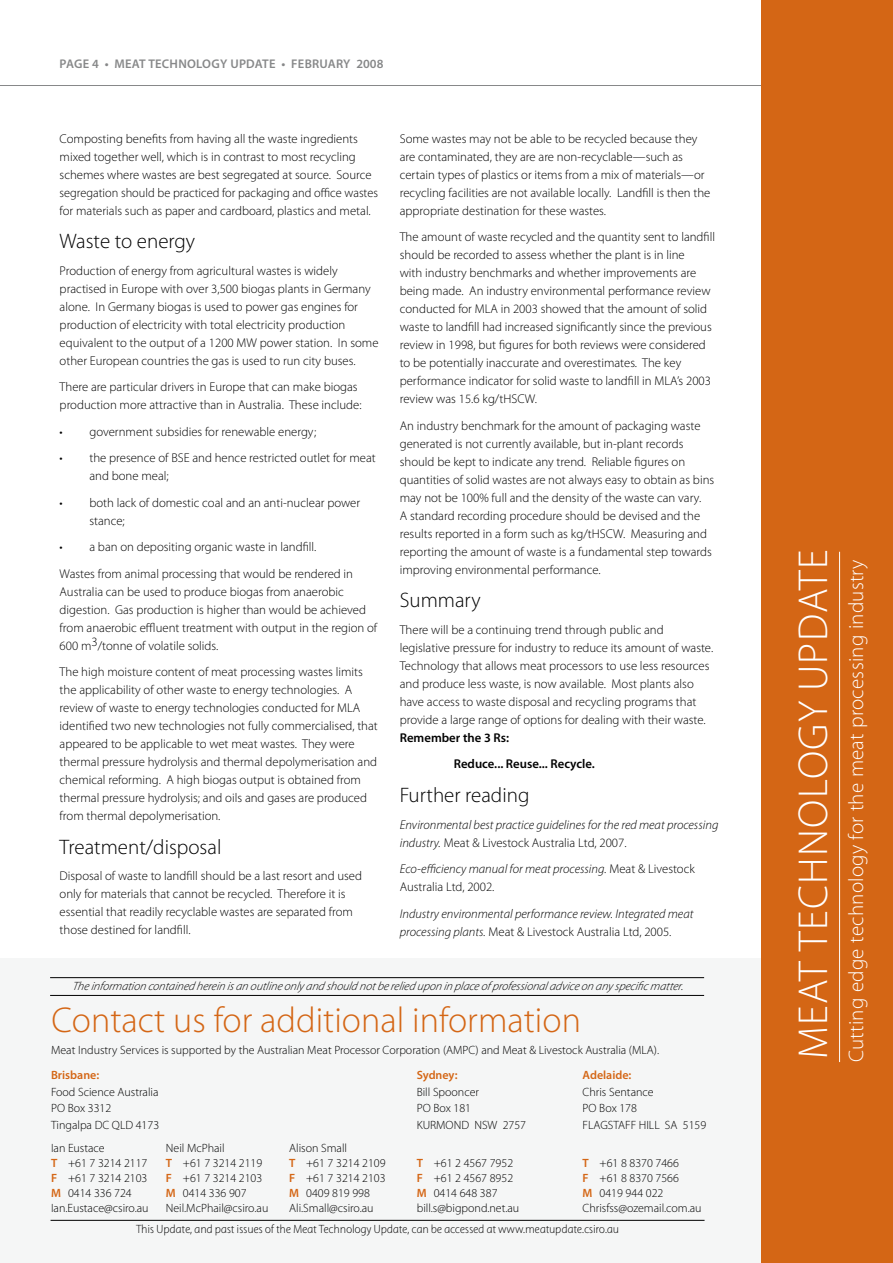
<style>
.page{position:relative;width:893px;height:1263px;background:#fff}
.page>*{position:absolute;margin:0;border:0;box-sizing:border-box;transform-origin:0 0}
.t1{font:300 42px "Myriad Pro";letter-spacing:.035em;color:#fff}
.t2{font:300 36px "Myriad Pro";color:#d46615}
.t3{font:300 21px "Myriad Pro";color:#000}
.t4{font:300 21px "Myriad Pro";letter-spacing:.01em;color:#fff}
.t5{font:300 12.75px/18px "Myriad Pro";color:#000}
.t6{font:italic 300 12.75px/18px "Myriad Pro";color:#000}
.t7{font:600 12.75px/26.4px "Myriad Pro";color:#000}
.t8{font:600 12.6px "Myriad Pro";letter-spacing:.02em;color:#878889}
.t9{font:300 12px "Myriad Pro";color:#000}
.t10{font:italic 300 12px "Myriad Pro";color:#000}
.t11{font:600 12px "Myriad Pro";color:#d46615}
.s1{font-style:normal}
.s2{font-weight:600;color:#d46615}
</style>
<div class="page">
<div style="left:0;top:959px;width:893px;height:304px;background:#f5f6f6"></div>
<hr style="left:50px;top:977px;width:654px;height:1px;background:#000">
<hr style="left:50px;top:995px;width:654px;height:1px;background:#000">
<hr style="left:0;top:85px;width:819px;height:1px;background:#878889">
<div style="left:762px;top:0;width:131px;height:1263px;background:#d46615"></div>
<hr style="left:839px;top:552px;width:1px;height:510px;background:#fff">
<hr style="left:51px;top:1220px;width:654px;height:1px;background:#000">
<p class="t8" style="left:60px;top:56px;width:74px">PAGE 4 • Meat</p>
<p class="t8" style="left:148px;top:56px;width:173px">Technology UPDATE • Februar</p>
<p class="t8" style="left:343px;top:56px;width:42px">y 2008</p>
<p class="t5" style="left:60px;top:129px;width:320px">Composting benefits from having all the waste ingredients mixed together well, which is in contrast to most recycling schemes where wastes are best segregated at source. Source segregation should be practiced for packaging and office wastes for materials such as paper and cardboard, plastics and metal.</p>
<h3 class="t3" style="left:60px;top:229px;width:137px">Waste to energy</h3>
<p class="t5" style="left:60px;top:261px;width:320px">Production of energy from agricultural wastes is widely practised in Europe with over 3,500 biogas plants in Germany alone. In Germany biogas is used to power gas engines for production of electricity with total electricity production equivalent to the output of a 1200 MW power station. In some other European countries the gas is used to run city buses.</p>
<p class="t5" style="left:60px;top:378px;width:303px">There are particular drivers in Europe that can make biogas production more attractive than in Australia. These include:</p>
<p class="t5" style="left:60px;top:422px;width:258px">• government subsidies for renewable energy;</p>
<p class="t5" style="left:89px;top:449px;width:288px;text-indent:-30px">• the presence of BSE and hence restricted outlet for meat and bone meal;</p>
<p class="t5" style="left:89px;top:493px;width:272px;text-indent:-30px">• both lack of domestic coal and an anti-nuclear power stance;</p>
<p class="t5" style="left:60px;top:534px;width:295px;line-height:26.5px">• a ban on depositing organic waste in landfill.<br>Wastes from animal processing that would be rendered in</p>
<p class="t5" style="left:60px;top:582px;width:319px">Australia can be used to produce biogas from anaerobic digestion. Gas production is higher than would be achieved from anaerobic effluent treatment with output in the region of 600 m3/tonne of volatile solids.</p>
<p class="t5" style="left:60px;top:663px;width:320px">The high moisture content of meat processing wastes limits the applicability of other waste to energy technologies. A review of waste to energy technologies conducted for MLA identified two new technologies not fully commercialised, that appeared to be applicable to wet meat wastes. They were thermal pressure hydrolysis and thermal depolymerisation and chemical reforming. A high biogas output is obtained from thermal pressure hydrolysis; and oils and gases are produced from thermal depolymerisation.</p>
<h3 class="t3" style="left:60px;top:834px;width:163px">Treatment/disposal</h3>
<p class="t5" style="left:60px;top:867px;width:304px">Disposal of waste to landfill should be a last resort and used only for materials that cannot be recycled. Therefore it is essential that readily recyclable wastes are separated from those destined for landfill.</p>
<p class="t5" style="left:400px;top:129px;width:312px">Some wastes may not be able to be recycled because they are contaminated, they are are non-recyclable—such as certain types of plastics or items from a mix of materials—or recycling facilities are not available locally. Landfill is then the appropriate destination for these wastes.</p>
<p class="t5" style="left:400px;top:228px;width:317px">The amount of waste recycled and the quantity sent to landfill should be recorded to assess whether the plant is in line<br>with industry benchmarks and whether improvements are being made. An industry environmental performance review conducted for MLA in 2003 showed that the amount of solid waste to landfill had increased significantly since the previous review in 1998, but figures for both reviews were considered to be potentially inaccurate and overestimates. The key performance indicator for solid waste to landfill in MLA’s 2003 review was 15.6 kg/tHSCW.</p>
<p class="t5" style="left:400px;top:416px;width:316px">An industry benchmark for the amount of packaging waste generated is not currently available, but in-plant records should be kept to indicate any trend. Reliable figures on quantities of solid wastes are not always easy to obtain as bins may not be 100% full and the density of the waste can vary.<br>A standard recording procedure should be devised and the results reported in a form such as kg/tHSCW. Measuring and reporting the amount of waste is a fundamental step towards improving environmental performance.</p>
<h3 class="t3" style="left:400px;top:588px;width:82px">Summary</h3>
<p class="t5" style="left:400px;top:620px;width:315px">There will be a continuing trend through public and legislative pressure for industry to reduce its amount of waste.<br>Technology that allows meat processors to use less resources and produce less waste, is now available. Most plants also have access to waste disposal and recycling programs that provide a large range of options for dealing with their waste.</p>
<p class="t7" style="left:454px;top:724px;width:143px;text-indent:-54px">Remember the 3 Rs:<br>Reduce... Reuse... Recycle.</p>
<h3 class="t3" style="left:400px;top:782px;width:131px">Further reading</h3>
<p class="t6" style="left:400px;top:815px;width:320px">Environmental best practice guidelines for the red meat processing industry. <span class="s1">Meat &amp; Livestock Australia Ltd, 2007.</span></p>
<p class="t6" style="left:400px;top:860px;width:297px">Eco-efficiency manual for meat processing. <span class="s1">Meat &amp; Livestock<br>Australia Ltd, 2002.</span></p>
<p class="t6" style="left:400px;top:904px;width:295px">Industry environmental performance review. Integrated meat processing plants. <span class="s1">Meat &amp; Livestock Australia Ltd, 2005.</span></p>
<p class="t10" style="left:72px;top:979px;width:615px">The information contained herein isan outline only and should notbe relied upon in place of professionaladvice on any specific matter.</p>
<h2 class="t2" style="left:52px;top:998px;width:531px">Contact us for additional information</h2>
<p class="t9" style="left:51px;top:1043px;width:610px">Meat Industry Services is supported by the Australian Meat Processor Corporation (AMPC) and Meat &amp; Livestock Australia (MLA).</p>
<p class="t11" style="left:51px;top:1068px;width:50px">Brisbane:</p>
<p class="t11" style="left:417px;top:1068px;width:42px">Sydney:</p>
<p class="t11" style="left:583px;top:1068px;width:50px">Adelaide:</p>
<p class="t9" style="left:51px;top:1085px;width:109px">Food Science Australia</p>
<p class="t9" style="left:417px;top:1085px;width:64px">Bill Spooncer</p>
<p class="t9" style="left:583px;top:1085px;width:73px">Chris Sentance</p>
<p class="t9" style="left:51px;top:1101px;width:62px">PO Box 3312</p>
<p class="t9" style="left:417px;top:1101px;width:56px">PO Box 181</p>
<p class="t9" style="left:583px;top:1101px;width:56px">PO Box 178</p>
<p class="t9" style="left:51px;top:1118px;width:110px">Tingalpa DC QLD 4173</p>
<p class="t9" style="left:417px;top:1118px;width:111px">KURMOND NSW 2757</p>
<p class="t9" style="left:583px;top:1118px;width:125px">FLAGSTAFF HILL SA 5159</p>
<p class="t9" style="left:51px;top:1141px;width:55px">Ian Eustace</p>
<p class="t9" style="left:166px;top:1141px;width:60px">Neil McPhail</p>
<p class="t9" style="left:289px;top:1141px;width:59px">Alison Small</p>
<p class="t9" style="left:51px;top:1156px;width:98px"><span class="s2">T</span> +61 7 3214 2117</p>
<p class="t9" style="left:166px;top:1156px;width:98px"><span class="s2">T</span> +61 7 3214 2119</p>
<p class="t9" style="left:289px;top:1156px;width:98px"><span class="s2">T</span> +61 7 3214 2109</p>
<p class="t9" style="left:417px;top:1156px;width:98px"><span class="s2">T</span> +61 2 4567 7952</p>
<p class="t9" style="left:583px;top:1156px;width:98px"><span class="s2">T</span> +61 8 8370 7466</p>
<p class="t9" style="left:51px;top:1171px;width:98px"><span class="s2">F</span> +61 7 3214 2103</p>
<p class="t9" style="left:166px;top:1171px;width:98px"><span class="s2">F</span> +61 7 3214 2103</p>
<p class="t9" style="left:289px;top:1171px;width:98px"><span class="s2">F</span> +61 7 3214 2103</p>
<p class="t9" style="left:417px;top:1171px;width:98px"><span class="s2">F</span> +61 2 4567 8952</p>
<p class="t9" style="left:583px;top:1171px;width:98px"><span class="s2">F</span> +61 8 8370 7566</p>
<p class="t9" style="left:51px;top:1186px;width:82px"><span class="s2">M</span> 0414 336 724</p>
<p class="t9" style="left:166px;top:1186px;width:82px"><span class="s2">M</span> 0414 336 907</p>
<p class="t9" style="left:289px;top:1186px;width:82px"><span class="s2">M</span> 0409 819 998</p>
<p class="t9" style="left:417px;top:1186px;width:82px"><span class="s2">M</span> 0414 648 387</p>
<p class="t9" style="left:583px;top:1186px;width:82px"><span class="s2">M</span> 0419 944 022</p>
<p class="t9" style="left:51px;top:1201px;width:99px">Ian.Eustace@csiro.au</p>
<p class="t9" style="left:166px;top:1201px;width:104px">Neil.McPhail@csiro.au</p>
<p class="t9" style="left:289px;top:1201px;width:86px">Ali.Small@csiro.au</p>
<p class="t9" style="left:417px;top:1201px;width:104px">bill.s@bigpond.net.au</p>
<p class="t9" style="left:583px;top:1201px;width:121px">Chrisfss@ozemail.com.au</p>
<p class="t10" style="left:137px;top:1221px;width:487px">ThisUpdate,and pastissuesof the MeatTechnology Update,can be accessed atwww.meatupdate.csiro.au</p>
<h1 class="t1" style="left:788px;top:1059px;width:511px;rotate:-90deg">MEAT TECHNOLOGY UPDATE</h1>
<h3 class="t4" style="left:843px;top:1062px;width:504px;rotate:-90deg">Cutting edge technology for the meat processing industry</h3>
</div>
